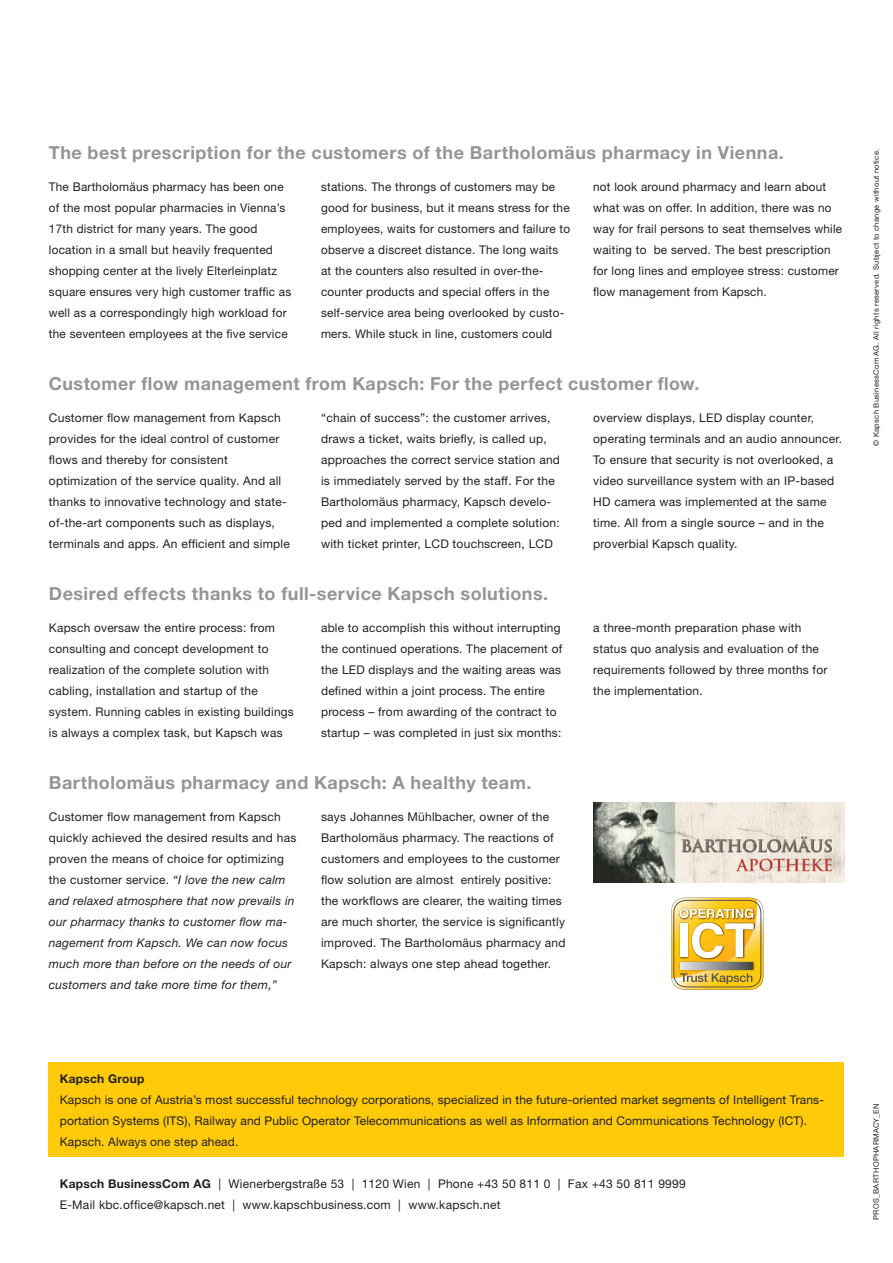
<style>
.page{position:relative;width:893px;height:1263px;background:#fff}
.page>*{position:absolute;margin:0;border:0;box-sizing:border-box;transform-origin:0 0}
.t1{font:700 18px "Helvetica Neue LT Pro";letter-spacing:.025em;color:#939598}
.t2{font:12px/21px "Helvetica Neue LT Pro";letter-spacing:.02em;color:#231f20}
.t3{font:italic 12px/21px "Helvetica Neue LT Pro";letter-spacing:.02em;color:#231f20}
.t4{font:700 12px "Helvetica Neue LT Pro";letter-spacing:.02em;color:#231f20}
.t5{font:7.5px "Helvetica Neue LT Pro";letter-spacing:.04em;color:#231f20}
.s1{font-style:normal}
.s2{font-weight:700}
</style>
<div class="page">
<img style="left:671px;top:898px;width:92px;height:91px">
<svg style="left:680px;top:962px;width:73px;height:7px"></svg>
<div style="left:49px;top:1062px;width:795px;height:94px;background:#feca0a"></div>
<img style="left:593px;top:803px;width:251px;height:80px">
<h1 class="t1" style="left:49px;top:142px;width:736px">The best prescription for the customers of the Bartholomäus pharmacy in Vienna.</h1>
<p class="t2" style="left:49px;top:176px;width:244px">The Bartholomäus pharmacy has been one of the most popular pharmacies in Vienna’s 17th district for many years. The good location in a small but heavily frequented shopping center at the lively Elterleinplatz square ensures very high customer traffic as well as a correspondingly high workload for the seventeen employees at the five service</p>
<p class="t2" style="left:321px;top:176px;width:251px">stations. The throngs of customers may be good for business, but it means stress for the employees, waits for customers and failure to observe a discreet distance. The long waits at the counters also resulted in over-the&shy;counter products and special offers in the self-service area being overlooked by custo&shy;mers. While stuck in line, customers could</p>
<p class="t2" style="left:593px;top:176px;width:251px">not look around pharmacy and learn about what was on offer. In addition, there was no way for frail persons to seat themselves while waiting to be served. The best prescription for long lines and employee stress: customer flow management from Kapsch.</p>
<h1 class="t1" style="left:49px;top:373px;width:652px">Customer flow management from Kapsch: For the perfect customer flow.</h1>
<p class="t2" style="left:49px;top:407px;width:243px">Customer flow management from Kapsch provides for the ideal control of customer flows and thereby for consistent optimization of the service quality. And all thanks to innovative technology and state&shy;of-the-art components such as displays, terminals and apps. An efficient and simple</p>
<p class="t2" style="left:321px;top:407px;width:240px">“chain of success”: the customer arrives, draws a ticket, waits briefly, is called up, approaches the correct service station and is immediately served by the staff. For the Bartholomäus pharmacy, Kapsch develo&shy;ped and implemented a complete solution: with ticket printer, LCD touchscreen, LCD</p>
<p class="t2" style="left:593px;top:407px;width:250px">overview displays, LED display counter, operating terminals and an audio announcer.<br>To ensure that security is not overlooked, a video surveillance system with an IP-based HD camera was implemented at the same time. All from a single source – and in the proverbial Kapsch quality.</p>
<h1 class="t1" style="left:49px;top:583px;width:501px">Desired effects thanks to full-service Kapsch solutions.</h1>
<p class="t2" style="left:49px;top:617px;width:247px">Kapsch oversaw the entire process: from consulting and concept development to realization of the complete solution with cabling, installation and startup of the system. Running cables in existing buildings is always a complex task, but Kapsch was</p>
<p class="t2" style="left:321px;top:617px;width:243px">able to accomplish this without interrupting the continued operations. The placement of the LED displays and the waiting areas was defined within a joint process. The entire process – from awarding of the contract to startup – was completed in just six months:</p>
<p class="t2" style="left:593px;top:617px;width:236px">a three-month preparation phase with status quo analysis and evaluation of the requirements followed by three months for the implementation.</p>
<h1 class="t1" style="left:49px;top:772px;width:484px">Bartholomäus pharmacy and Kapsch: A healthy team.</h1>
<p class="t3" style="left:49px;top:806px;width:249px"><span class="s1">Customer flow management from Kapsch quickly achieved the desired results and has proven the means of choice for optimizing the customer service.</span> “I love the new calm and relaxed atmosphere that now prevails in our pharmacy thanks to customer flow ma&shy;nagement from Kapsch. We can now focus much more than before on the needs of our customers and take more time for them,”</p>
<p class="t2" style="left:321px;top:806px;width:246px">says Johannes Mühlbacher, owner of the Bartholomäus pharmacy. The reactions of customers and employees to the customer flow solution are almost entirely positive: the workflows are clearer, the waiting times are much shorter, the service is significantly improved. The Bartholomäus pharmacy and Kapsch: always one step ahead together.</p>
<p class="t5" style="left:872px;top:446px;width:298px;rotate:-90deg">© Kapsch BusinessCom AG. All rights reserved. Subject to change without notice.</p>
<p class="t4" style="left:60px;top:1072px;width:86px">Kapsch Group</p>
<p class="t2" style="left:60px;top:1089px;width:766px">Kapsch is one of Austria’s most successful technology corporations, specialized in the future-oriented market segments of Intelligent Trans&shy;portation Systems (ITS), Railway and Public Operator Telecommunications as well as Information and Communications Technology (ICT).<br>Kapsch. Always one step ahead.</p>
<p class="t2" style="left:60px;top:1173px;width:627px"><span class="s2">Kapsch BusinessCom AG</span> | Wienerbergstraße 53 | 1120 Wien | Phone +43 50 811 0 | Fax +43 50 811 9999<br>E-Mail kbc.office@kapsch.net | www.kapschbusiness.com | www.kapsch.net</p>
<p class="t5" style="left:872px;top:1220px;width:118px;rotate:-90deg">PROS_BARTHOPHARMACY_EN</p>
</div>
